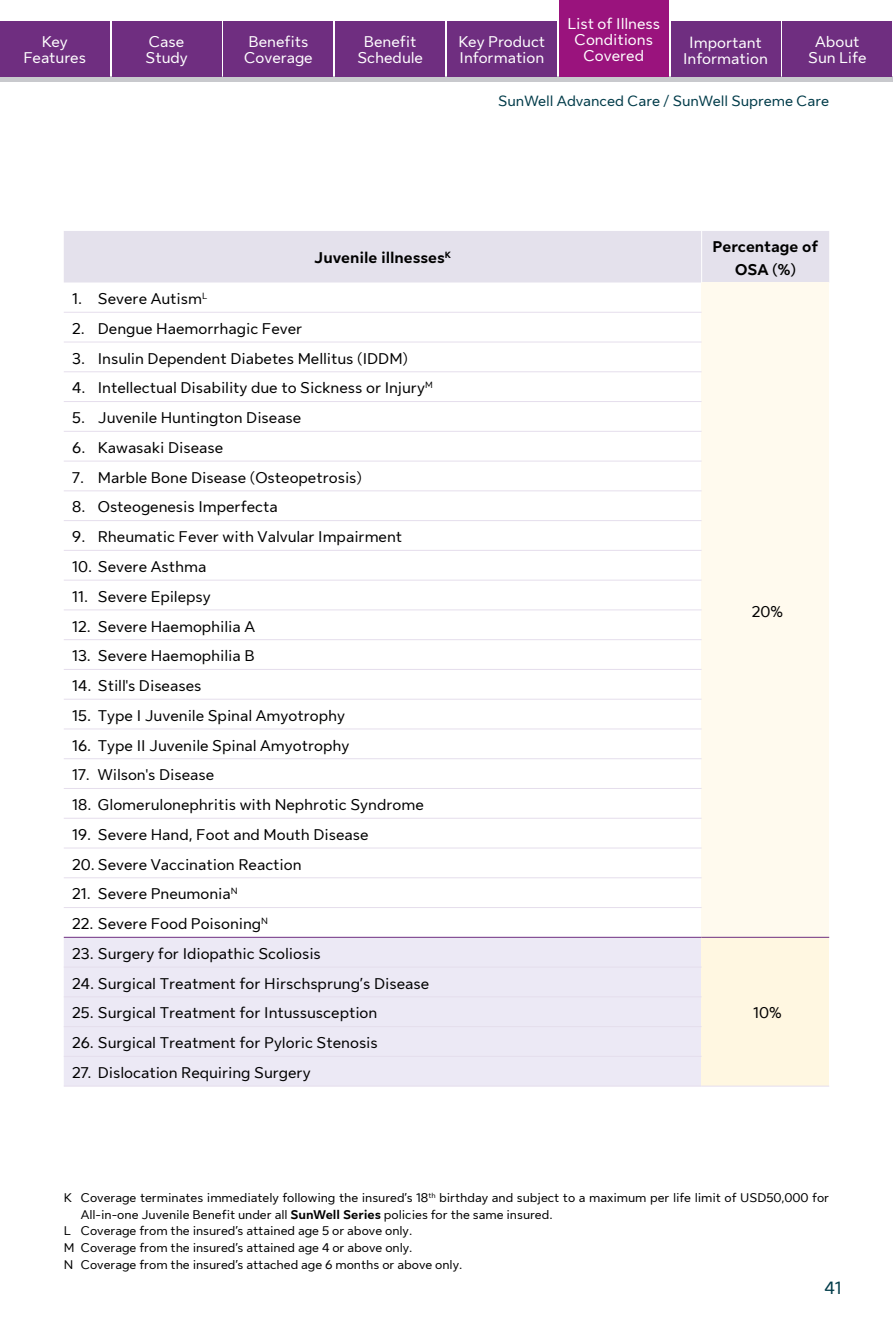
<style>
.page{position:relative;width:893px;height:1320px;background:#fff}
.page>*{position:absolute;margin:0;border:0;box-sizing:border-box;transform-origin:0 0}
.t1{font:18px "Sun Life New Text";color:#003b49}
.t2{font:15.75px "Sun Life New Text";color:#000}
.t3{font:15.75px/16.2px "Sun Life New Text";color:#fff;text-align:center}
.t4{font:700 15.75px/22.5px "Sun Life New Text";color:#000;text-align:center}
.t5{font:15px "Sun Life New Text";color:#003b49}
.t6{font:12.75px "Sun Life New Text";color:#000}
.s1{font-size:16.5px}
.s2{font-weight:700}
</style>
<div class="page">
<div style="left:64px;top:231px;width:765px;height:51px;background:#e4e1ec"></div>
<div style="left:702px;top:282px;width:127px;height:655px;background:#fffaee"></div>
<div style="left:64px;top:938px;width:638px;height:148px;background:#ece9f5"></div>
<div style="left:702px;top:937px;width:127px;height:149px;background:#fff7e1"></div>
<hr style="left:701px;top:231px;width:1px;height:51px;background:#fff">
<hr style="left:64px;top:312px;width:638px;height:1px;background:#e5deec">
<hr style="left:64px;top:342px;width:638px;height:1px;background:#e5deec">
<hr style="left:64px;top:372px;width:638px;height:1px;background:#e5deec">
<hr style="left:64px;top:401px;width:638px;height:1px;background:#e5deec">
<hr style="left:64px;top:431px;width:638px;height:1px;background:#e5deec">
<hr style="left:64px;top:461px;width:638px;height:1px;background:#e5deec">
<hr style="left:64px;top:491px;width:638px;height:1px;background:#e5deec">
<hr style="left:64px;top:520px;width:638px;height:1px;background:#e5deec">
<hr style="left:64px;top:550px;width:638px;height:1px;background:#e5deec">
<hr style="left:64px;top:580px;width:638px;height:1px;background:#e5deec">
<hr style="left:64px;top:610px;width:638px;height:1px;background:#e5deec">
<hr style="left:64px;top:639px;width:638px;height:1px;background:#e5deec">
<hr style="left:64px;top:669px;width:638px;height:1px;background:#e5deec">
<hr style="left:64px;top:699px;width:638px;height:1px;background:#e5deec">
<hr style="left:64px;top:729px;width:638px;height:1px;background:#e5deec">
<hr style="left:64px;top:758px;width:638px;height:1px;background:#e5deec">
<hr style="left:64px;top:788px;width:638px;height:1px;background:#e5deec">
<hr style="left:64px;top:818px;width:638px;height:1px;background:#e5deec">
<hr style="left:64px;top:848px;width:638px;height:1px;background:#e5deec">
<hr style="left:64px;top:878px;width:638px;height:1px;background:#e5deec">
<hr style="left:64px;top:907px;width:638px;height:1px;background:#e5deec">
<hr style="left:64px;top:967px;width:638px;height:1px;background:#e5deec">
<hr style="left:64px;top:997px;width:638px;height:1px;background:#e5deec">
<hr style="left:64px;top:1026px;width:638px;height:1px;background:#e5deec">
<hr style="left:64px;top:1056px;width:638px;height:1px;background:#e5deec">
<hr style="left:702px;top:1086px;width:127px;height:1px;background:#e5deec">
<hr style="left:64px;top:1086px;width:638px;height:1px;background:#e5deec">
<hr style="left:64px;top:937px;width:638px;height:1px;background:#6f2e80">
<hr style="left:702px;top:937px;width:127px;height:1px;background:#6f2e80">
<div style="left:0;top:77px;width:893px;height:5px;background:#c8c9cd"></div>
<div style="left:559px;top:0;width:110px;height:77px;background:#9a137d"></div>
<div style="left:112px;top:21px;width:109px;height:56px;background:#6f2e80"></div>
<div style="left:447px;top:21px;width:110px;height:56px;background:#6f2e80"></div>
<div style="left:0;top:21px;width:110px;height:56px;background:#6f2e80"></div>
<div style="left:224px;top:21px;width:109px;height:56px;background:#6f2e80"></div>
<div style="left:671px;top:21px;width:109px;height:56px;background:#6f2e80"></div>
<div style="left:335px;top:21px;width:110px;height:56px;background:#6f2e80"></div>
<div style="left:782px;top:21px;width:110px;height:56px;background:#6f2e80"></div>
<p class="t3" style="left:567px;top:14px;width:94px">List of Illness<br>Conditions<br>Covered</p>
<p class="t3" style="left:24px;top:33px;width:64px">Key<br>Features</p>
<p class="t3" style="left:244px;top:33px;width:70px;text-align:left">Benefits<br>Coverage</p>
<p class="t3" style="left:683px;top:33px;width:86px"><span class="s1">I</span>mportant<br>Information</p>
<p class="t3" style="left:357px;top:33px;width:67px">Benefit<br>Schedule</p>
<p class="t3" style="left:808px;top:33px;width:60px">About<br>Sun Life</p>
<p class="t3" style="left:145px;top:33px;width:44px;text-align:left">Case<br>Study</p>
<p class="t3" style="left:459px;top:33px;width:88px;text-align:left">Key Product<br>Information</p>
<p class="t5" style="left:498px;top:90px;width:333px">SunWell Advanced Care / SunWell Supreme Care</p>
<p class="t2" style="left:72px;top:288px;width:136px">1. Severe Autism<sup>L</sup></p>
<p class="t4" style="left:314px;top:246px;width:138px">Juvenile illnesses<sup>K</sup></p>
<p class="t4" style="left:713px;top:235px;width:107px">Percentage of<br>OSA (%)</p>
<p class="t2" style="left:72px;top:318px;width:232px">2. Dengue Haemorrhagic Fever</p>
<p class="t2" style="left:72px;top:347px;width:337px">3. Insulin Dependent Diabetes Mellitus (IDDM)</p>
<p class="t2" style="left:72px;top:377px;width:362px">4. Intellectual Disability due to Sickness or Injury<sup>M</sup></p>
<p class="t2" style="left:72px;top:407px;width:231px">5. Juvenile Huntington Disease</p>
<p class="t2" style="left:72px;top:437px;width:152px">6. Kawasaki Disease</p>
<p class="t2" style="left:72px;top:466px;width:291px">7. Marble Bone Disease (Osteopetrosis)</p>
<p class="t2" style="left:72px;top:496px;width:207px">8. Osteogenesis Imperfecta</p>
<p class="t2" style="left:72px;top:526px;width:331px">9. Rheumatic Fever with Valvular Impairment</p>
<p class="t2" style="left:72px;top:556px;width:136px">10. Severe Asthma</p>
<p class="t2" style="left:72px;top:585px;width:140px">11. Severe Epilepsy</p>
<p class="t2" style="left:72px;top:615px;width:184px">12. Severe Haemophilia A</p>
<p class="t2" style="left:72px;top:645px;width:184px">13. Severe Haemophilia B</p>
<p class="t2" style="left:72px;top:675px;width:131px">14. Still's Diseases</p>
<p class="t2" style="left:72px;top:705px;width:274px">15. Type I Juvenile Spinal Amyotrophy</p>
<p class="t2" style="left:72px;top:734px;width:279px">16. Type II Juvenile Spinal Amyotrophy</p>
<p class="t2" style="left:72px;top:764px;width:143px">17. Wilson's Disease</p>
<p class="t2" style="left:72px;top:794px;width:353px">18. Glomerulonephritis with Nephrotic Syndrome</p>
<p class="t2" style="left:72px;top:824px;width:298px">19. Severe Hand, Foot and Mouth Disease</p>
<p class="t2" style="left:72px;top:853px;width:231px">20. Severe Vaccination Reaction</p>
<p class="t2" style="left:72px;top:883px;width:167px">21. Severe Pneumonia<sup>N</sup></p>
<p class="t2" style="left:72px;top:913px;width:197px">22. Severe Food Poisoning<sup>N</sup></p>
<p class="t2" style="left:72px;top:943px;width:250px">23. Surgery for Idiopathic Scoliosis</p>
<p class="t2" style="left:72px;top:972px;width:358px">24. Surgical Treatment for Hirschsprung’s Disease</p>
<p class="t2" style="left:72px;top:1002px;width:307px">25. Surgical Treatment for Intussusception</p>
<p class="t2" style="left:72px;top:1032px;width:307px">26. Surgical Treatment for Pyloric Stenosis</p>
<p class="t2" style="left:72px;top:1062px;width:240px">27. Dislocation Requiring Surgery</p>
<p class="t2" style="left:752px;top:600px;width:33px">20%</p>
<p class="t2" style="left:753px;top:1002px;width:30px">10%</p>
<p class="t6" style="left:64px;top:1189px;width:767px">K Coverage terminates immediately following the insured’s 18<sup>th</sup> birthday and subject to a maximum per life limit of USD50,000 for</p>
<p class="t6" style="left:81px;top:1205px;width:473px">All-in-one Juvenile Benefit under all <span class="s2">SunWell Series</span> policies for the same insured.</p>
<p class="t6" style="left:64px;top:1222px;width:350px">L Coverage from the insured’s attained age 5 or above only.</p>
<p class="t6" style="left:64px;top:1239px;width:350px">M Coverage from the insured’s attained age 4 or above only.</p>
<p class="t6" style="left:64px;top:1256px;width:400px">N Coverage from the insured’s attached age 6 months or above only.</p>
<p class="t1" style="left:824px;top:1275px;width:19px">41</p>
</div>
